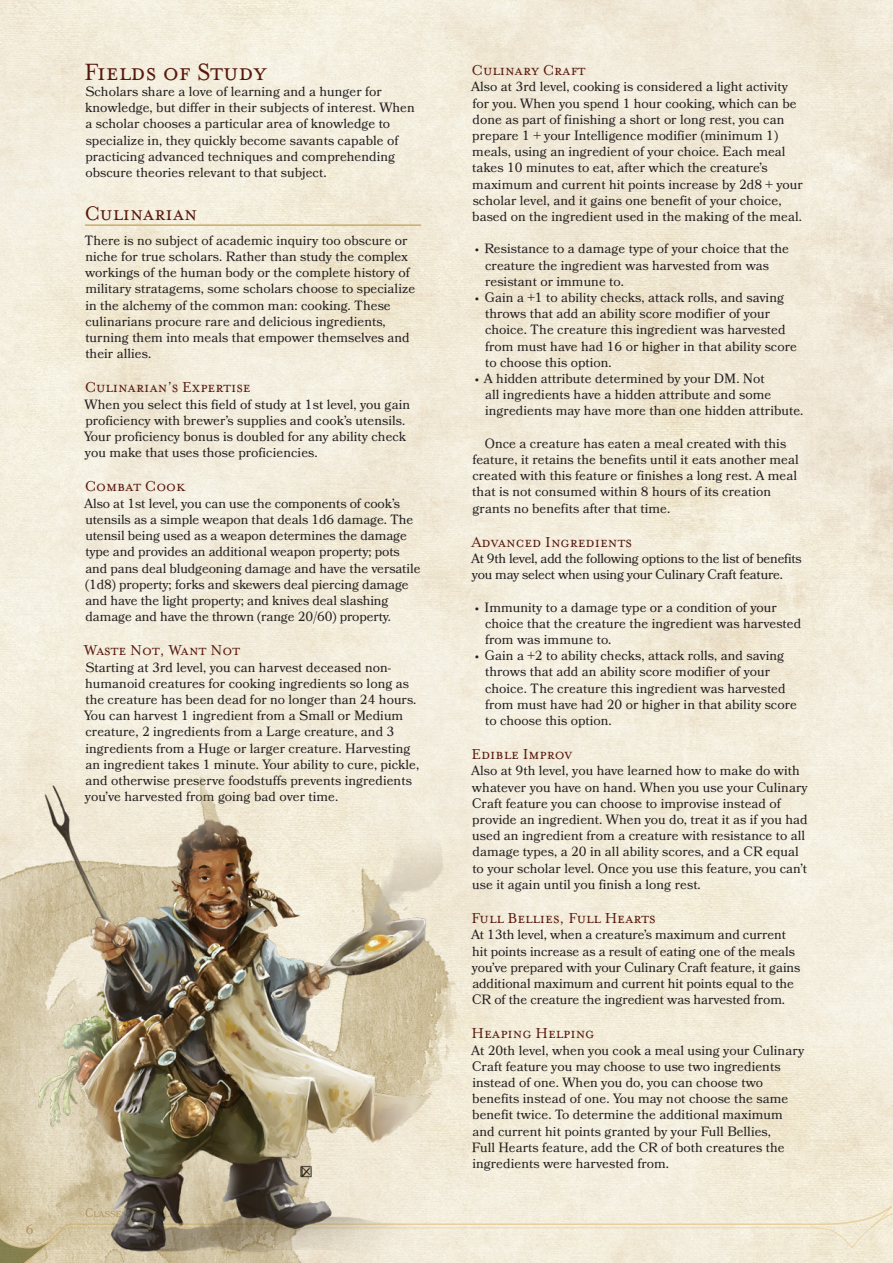
<style>
.page{position:relative;width:893px;height:1263px;background:#fff}
.page>*{position:absolute;margin:0;border:0;box-sizing:border-box;transform-origin:0 0}
.t1{font:500 27px "Mr Eaves SC Remake";color:#57180c}
.t2{font:500 22.5px "Mr Eaves SC Remake";color:#57180c}
.t3{font:500 16.5px "Mr Eaves SC Remake";color:#57180c}
.t4{font:13.5px/16.2px "Bookinsanity Remake";color:#231f20}
.t5{font:13.5px/16.2px "Bookinsanity Remake";letter-spacing:-.02em;color:#231f20}
.t6{font:13.5px "Bookinsanity Remake";color:#b99a66}
.t7{font:8.4px "Bookinsanity Remake";color:#b99a66}
.s1{font-size:12px}
</style>
<div class="page">
<svg style="left:892px;top:1213px;width:1px;height:15px"></svg>
<img style="left:0;top:0;width:892px;height:1263px">
<img style="left:11px;top:772px;width:450px;height:491px">
<h1 class="t1" style="left:84px;top:58px;width:184px">Fields of Study</h1>
<p class="t4" style="left:85px;top:83px;width:331px">Scholars share a love of learning and a hunger for knowledge, but differ in their subjects of interest. When a scholar chooses a particular area of knowledge to specialize in, they quickly become savants capable of practicing advanced techniques and comprehending obscure theories relevant to that subject.</p>
<h2 class="t2" style="left:84px;top:202px;width:115px">Culinarian</h2>
<p class="t4" style="left:84px;top:232px;width:332px">There is no subject of academic inquiry too obscure or niche for true scholars. Rather than study the complex workings of the human body or the complete history of military stratagems, some scholars choose to specialize in the alchemy of the common man: cooking. These culinarians procure rare and delicious ingredients, turning them into meals that empower themselves and their allies.</p>
<p class="t3" style="left:85px;top:379px;width:168px">Culinarian’s Expertise</p>
<p class="t4" style="left:84px;top:396px;width:328px">When you select this field of study at 1st level, you gain proficiency with brewer’s supplies and cook’s utensils.<br>Your proficiency bonus is doubled for any ability check you make that uses those proficiencies.</p>
<p class="t3" style="left:85px;top:478px;width:102px">Combat Cook</p>
<p class="t4" style="left:84px;top:495px;width:338px">Also at 1st level, you can use the components of cook’s utensils as a simple weapon that deals 1d6 damage. The utensil being used as a weapon determines the damage type and provides an additional weapon property; pots and pans deal bludgeoning damage and have the versatile (1d8) property; forks and skewers deal piercing damage and have the light property; and knives deal slashing damage and have the thrown (range 20/60) property.</p>
<p class="t3" style="left:84px;top:642px;width:158px">Waste Not, Want Not</p>
<p class="t4" style="left:84px;top:659px;width:337px">Starting at 3rd level, you can harvest deceased non&shy;humanoid creatures for cooking ingredients so long as the creature has been dead for no longer than 24 hours.<br>You can harvest 1 ingredient from a Small or Medium creature, 2 ingredients from a Large creature, and 3 ingredients from a Huge or larger creature. Harvesting an ingredient takes 1 minute. Your ability to cure, pickle, and otherwise preserve foodstuffs prevents ingredients you’ve harvested from going bad over time.</p>
<p class="t6" style="left:26px;top:1221px;width:9px">6</p>
<p class="t7" style="left:85px;top:1209px;width:98px"><span class="s1">C</span>LASSES <span class="s1">| S</span>CHOLAR</p>
<p class="t3" style="left:472px;top:62px;width:115px">Culinary Craft</p>
<p class="t4" style="left:471px;top:79px;width:333px">Also at 3rd level, cooking is considered a light activity for you. When you spend 1 hour cooking, which can be done as part of finishing a short or long rest, you can prepare 1 + your Intelligence modifier (minimum 1) meals, using an ingredient of your choice. Each meal takes 10 minutes to eat, after which the creature’s maximum and current hit points increase by 2d8 + your scholar level, and it gains one benefit of your choice, based on the ingredient used in the making of the meal.</p>
<p class="t4" style="left:485px;top:241px;width:305px;text-indent:-10px">• Resistance to a damage type of your choice that the creature the ingredient was harvested from was resistant or immune to.</p>
<p class="t4" style="left:485px;top:289px;width:313px;text-indent:-10px">• Gain a +1 to ability checks, attack rolls, and saving throws that add an ability score modifier of your choice. The creature this ingredient was harvested from must have had 16 or higher in that ability score to choose this option.</p>
<p class="t4" style="left:485px;top:370px;width:320px;text-indent:-10px">• A hidden attribute determined by your DM. Not<br>all ingredients have a hidden attribute and some ingredients may have more than one hidden attribute.</p>
<p class="t4" style="left:472px;top:435px;width:328px;text-indent:13px">Once a creature has eaten a meal created with this feature, it retains the benefits until it eats another meal created with this feature or finishes a long rest. A meal that is not consumed within 8 hours of its creation grants no benefits after that time.</p>
<p class="t3" style="left:471px;top:533px;width:162px">Advanced Ingredients</p>
<p class="t5" style="left:471px;top:550px;width:332px">At 9th level, add the following options to the list of benefits you may select when using your Culinary Craft feature.</p>
<p class="t4" style="left:485px;top:599px;width:318px;text-indent:-10px">• Immunity to a damage type or a condition of your choice that the creature the ingredient was harvested from was immune to.</p>
<p class="t4" style="left:485px;top:647px;width:313px;text-indent:-10px">• Gain a +2 to ability checks, attack rolls, and saving throws that add an ability score modifier of your choice. The creature this ingredient was harvested from must have had 20 or higher in that ability score to choose this option.</p>
<p class="t3" style="left:471px;top:746px;width:103px">Edible Improv</p>
<p class="t4" style="left:471px;top:763px;width:338px">Also at 9th level, you have learned how to make do with whatever you have on hand. When you use your Culinary Craft feature you can choose to improvise instead of provide an ingredient. When you do, treat it as if you had used an ingredient from a creature with resistance to all damage types, a 20 in all ability scores, and a CR equal to your scholar level. Once you use this feature, you can’t use it again until you finish a long rest.</p>
<p class="t3" style="left:471px;top:909px;width:186px">Full Bellies, Full Hearts</p>
<p class="t4" style="left:471px;top:926px;width:331px">At 13th level, when a creature’s maximum and current hit points increase as a result of eating one of the meals you’ve prepared with your Culinary Craft feature, it gains additional maximum and current hit points equal to the CR of the creature the ingredient was harvested from.</p>
<p class="t3" style="left:471px;top:1025px;width:125px">Heaping Helping</p>
<p class="t4" style="left:471px;top:1042px;width:335px">At 20th level, when you cook a meal using your Culinary Craft feature you may choose to use two ingredients instead of one. When you do, you can choose two benefits instead of one. You may not choose the same benefit twice. To determine the additional maximum and current hit points granted by your Full Bellies,<br>Full Hearts feature, add the CR of both creatures the ingredients were harvested from.</p>
</div>
